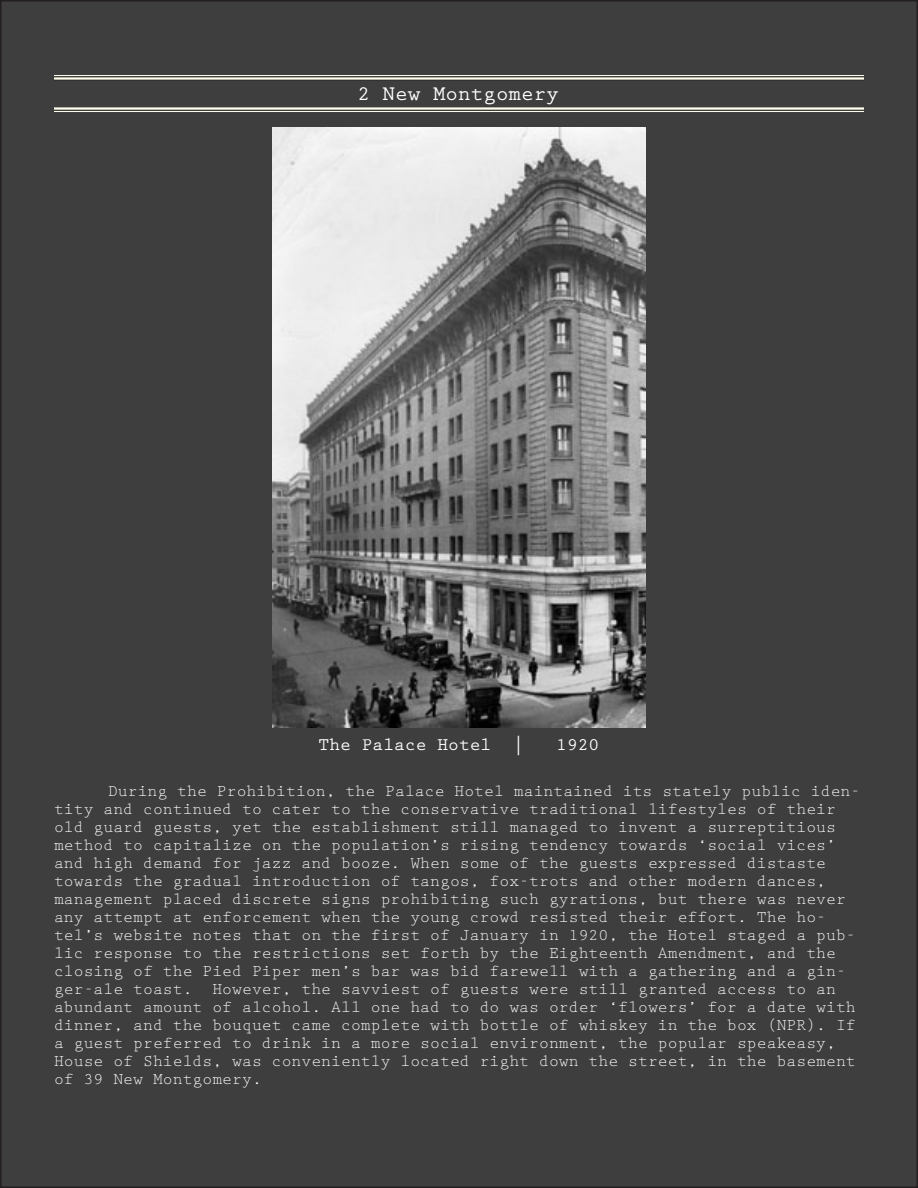
<style>
.page{position:relative;width:918px;height:1188px;background:#fff}
.page>*{position:absolute;margin:0;border:0;box-sizing:border-box;transform-origin:0 0}
.t1{font:700 21px "Prestige Elite Std";color:#fff}
.t2{font:700 18px "Prestige Elite Std";color:#fff}
.t3{font:16.5px/18px "Prestige Elite Std";color:#fff}
</style>
<div class="page">
<div style="left:1px;top:1px;width:916px;height:1186px;background:#3e3e3f"></div>
<img style="left:272px;top:128px;width:374px;height:600px">
<hr style="left:54px;top:75px;width:810px;height:1px;background:#ffffec">
<hr style="left:54px;top:77px;width:810px;height:3px;background:#ffffec">
<hr style="left:54px;top:107px;width:810px;height:3px;background:#ffffec">
<hr style="left:54px;top:111px;width:810px;height:1px;background:#ffffec">
<p class="t1" style="left:357px;top:82px;width:203px">2 New Montgomery</p>
<p class="t2" style="left:319px;top:735px;width:207px">The Palace Hotel |</p>
<p class="t2" style="left:556px;top:735px;width:45px">1920</p>
<p class="t3" style="left:54px;top:782px;width:808px;text-indent:54px">During the Prohibition, the Palace Hotel maintained its stately public iden&shy;tity and continued to cater to the conservative traditional lifestyles of their old guard guests, yet the establishment still managed to invent a surreptitious method to capitalize on the population’s rising tendency towards ‘social vices’ and high demand for jazz and booze. When some of the guests expressed distaste towards the gradual introduction of tangos, fox-trots and other modern dances, management placed discrete signs prohibiting such gyrations, but there was never any attempt at enforcement when the young crowd resisted their effort. The ho&shy;tel’s website notes that on the first of January in 1920, the Hotel staged a pub&shy;lic response to the restrictions set forth by the Eighteenth Amendment, and the closing of the Pied Piper men’s bar was bid farewell with a gathering and a gin&shy;ger-ale toast. However, the savviest of guests were still granted access to an abundant amount of alcohol. All one had to do was order ‘flowers’ for a date with dinner, and the bouquet came complete with bottle of whiskey in the box (NPR). If a guest preferred to drink in a more social environment, the popular speakeasy, House of Shields, was conveniently located right down the street, in the basement of 39 New Montgomery.</p>
</div>
